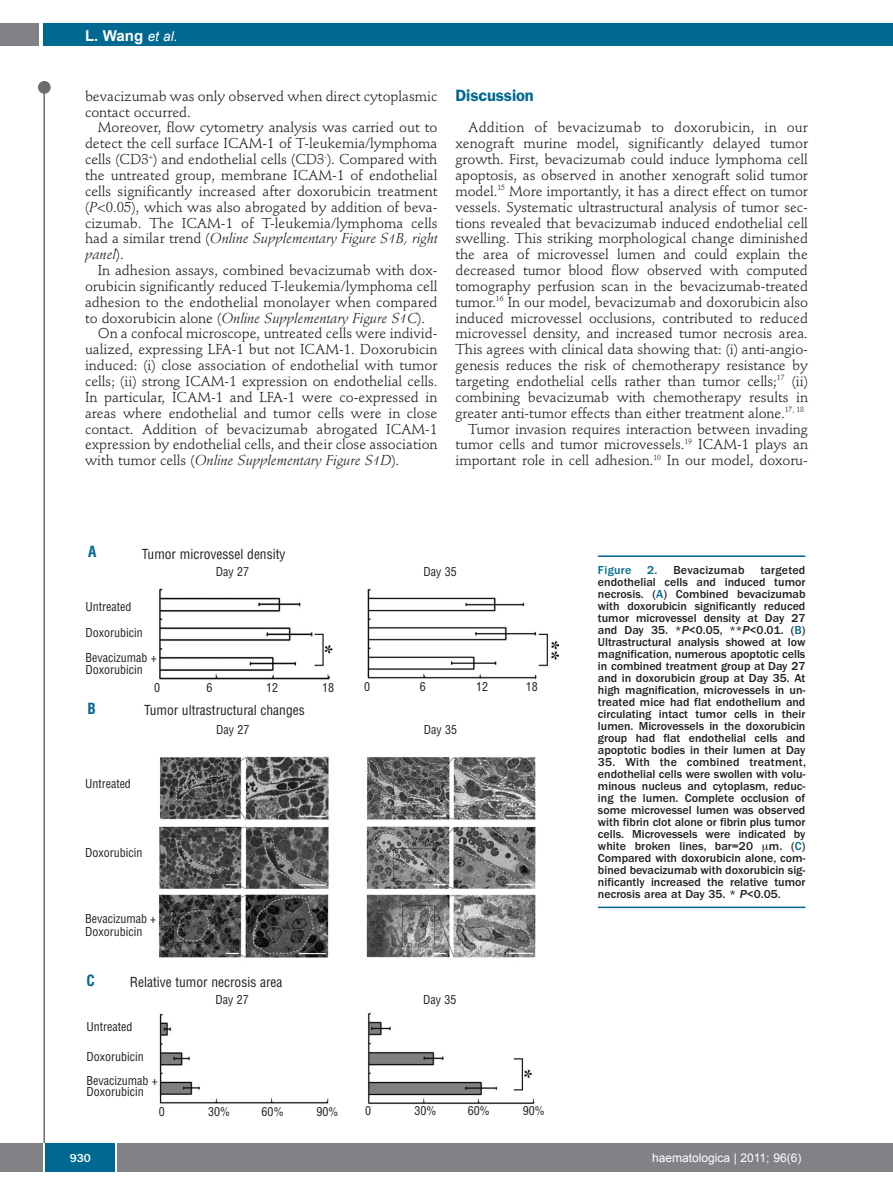
<style>
.page{position:relative;width:893px;height:1191px;background:#fff}
.page>*{position:absolute;margin:0;border:0;box-sizing:border-box;transform-origin:0 0}
.t1{font:600 16.5px "Franklin Gothic";letter-spacing:-.01em;color:#006991}
.t2{font:700 15px "Arial";color:#fff}
.t3{font:700 condensed 15px "Helvetica";color:#006991}
.t4{font:14.25px/15.9px "Stempel Schneidler";letter-spacing:-.005em;color:#231f20}
.t5{font:italic 14.25px "Stempel Schneidler";color:#231f20}
.t6{font:condensed 13.5px "Helvetica";color:#231f20}
.t7{font:500 12px/12px "Franklin Gothic";color:#231f20;text-align:justify}
.t8{font:condensed 12px/25.5px "Helvetica";color:#231f20}
.t9{font:12px "Arial";color:#fff}
.t10{font:500 12px "Franklin Gothic";letter-spacing:.02em;color:#231f20}
.t11{font:500 12px "Franklin Gothic";letter-spacing:.02em;color:#006991}
.t12{font:500 12px "Franklin Gothic";color:#fff}
.s1{font-weight:400;font-style:italic;font-size:13.5px}
.s2{font-style:italic}
.s3{font-style:normal}
.s4{color:#006991}
</style>
<div class="page">
<div style="left:38px;top:81px;width:13px;height:13px;background:#6c6d70;border-radius:50%"></div>
<hr style="left:43px;top:84px;width:2px;height:1061px;background:#6c6d70">
<div style="left:43px;top:23px;width:850px;height:22px;background:#006991"></div>
<div style="left:0;top:23px;width:39px;height:22px;background:#808285"></div>
<div style="left:0;top:1143px;width:893px;height:28px;background:#808285"></div>
<div style="left:45px;top:1143px;width:71px;height:28px;background:#006991"></div>
<hr style="left:43px;top:1143px;width:2px;height:28px;background:#fff">
<svg style="left:116px;top:1143px;width:1px;height:28px"></svg>
<img style="left:159px;top:588px;width:400px;height:517px">
<hr style="left:598px;top:555px;width:207px;height:2px;background:#006991">
<hr style="left:598px;top:906px;width:207px;height:2px;background:#006991">
<p class="t2" style="left:85px;top:27px;width:94px">L. Wang <span class="s1">et al.</span></p>
<p class="t4" style="left:85px;top:89px;width:354px">bevacizumab was only observed when direct cytoplasmic contact occurred.</p>
<p class="t4" style="left:85px;top:121px;width:354px;text-align:justify;text-indent:13px">Moreover, flow cytometry analysis was carried out to detect the cell surface ICAM-1 of T-leukemia/lymphoma cells (CD3<sup>+</sup>) and endothelial cells (CD3<sup>-</sup>). Compared with the untreated group, membrane ICAM-1 of endothelial cells significantly increased after doxorubicin treatment (<span class="s2">P</span>&lt;0.05), which was also abrogated by addition of beva&shy;cizumab. The ICAM-1 of T-leukemia/lymphoma cells had a similar trend (<span class="s2">Online Supplementary Figure S1B, right panel</span>).</p>
<p class="t4" style="left:98px;top:264px;width:341px">In adhesion assays, combined bevacizumab with dox-</p>
<p class="t4" style="left:85px;top:279px;width:354px">orubicin significantly reduced T-leukemia/lymphoma cell</p>
<p class="t4" style="left:85px;top:295px;width:354px">adhesion to the endothelial monolayer when compared</p>
<p class="t5" style="left:85px;top:312px;width:342px"><span class="s3">to doxorubicin alone (</span>Online Supplementary Figure S1C<span class="s3">).</span></p>
<p class="t4" style="left:98px;top:327px;width:341px">On a confocal microscope, untreated cells were individ-</p>
<p class="t4" style="left:85px;top:343px;width:354px">ualized, expressing LFA-1 but not ICAM-1. Doxorubicin</p>
<p class="t4" style="left:85px;top:359px;width:354px">induced: (i) close association of endothelial with tumor</p>
<p class="t4" style="left:85px;top:374px;width:354px">cells; (ii) strong ICAM-1 expression on endothelial cells.</p>
<p class="t4" style="left:85px;top:390px;width:354px">In particular, ICAM-1 and LFA-1 were co-expressed in</p>
<p class="t4" style="left:85px;top:406px;width:354px">areas where endothelial and tumor cells were in close</p>
<p class="t4" style="left:85px;top:422px;width:354px">contact. Addition of bevacizumab abrogated ICAM-1</p>
<p class="t4" style="left:85px;top:438px;width:354px">expression by endothelial cells, and their close association</p>
<p class="t5" style="left:85px;top:454px;width:316px"><span class="s3">with tumor cells (</span>Online Supplementary Figure S1D<span class="s3">).</span></p>
<p class="t1" style="left:455px;top:89px;width:80px">Discussion</p>
<p class="t4" style="left:455px;top:121px;width:354px;text-align:right">Addition of bevacizumab to doxorubicin, in our xenograft murine model, significantly delayed tumor growth. First, bevacizumab could induce lymphoma cell apoptosis, as observed in another xenograft solid tumor model.<sup>15</sup> More importantly, it has a direct effect on tumor vessels. Systematic ultrastructural analysis of tumor sec&shy;tions revealed that bevacizumab induced endothelial cell swelling. This striking morphological change diminished the area of microvessel lumen and could explain the decreased tumor blood flow observed with computed tomography perfusion scan in the bevacizumab-treated tumor.<sup>16</sup> In our model, bevacizumab and doxorubicin also induced microvessel occlusions, contributed to reduced microvessel density, and increased tumor necrosis area.<br>This agrees with clinical data showing that: (i) anti-angio&shy;genesis reduces the risk of chemotherapy resistance by targeting endothelial cells rather than tumor cells;<sup>17</sup> (ii) combining bevacizumab with chemotherapy results in greater anti-tumor effects than either treatment alone.<sup>17,</sup> <sup>18<br></sup>Tumor invasion requires interaction between invading tumor cells and tumor microvessels.<sup>19</sup> ICAM-1 plays an important role in cell adhesion.<sup>10</sup> In our model, doxoru-</p>
<p class="t3" style="left:88px;top:543px;width:10px">A</p>
<p class="t6" style="left:142px;top:546px;width:145px">Tumor microvessel density</p>
<p class="t8" style="left:85px;top:594px;width:73px">Untreated<br>Doxorubicin<br>Bevacizumab +</p>
<p class="t8" style="left:85px;top:657px;width:59px">Doxorubicin</p>
<p class="t8" style="left:216px;top:559px;width:35px">Day 27</p>
<p class="t8" style="left:424px;top:559px;width:35px">Day 35</p>
<p class="t3" style="left:88px;top:699px;width:10px">B</p>
<p class="t8" style="left:154px;top:675px;width:7px">0</p>
<p class="t8" style="left:206px;top:675px;width:7px">6</p>
<p class="t8" style="left:266px;top:675px;width:13px">12</p>
<p class="t8" style="left:322px;top:675px;width:13px">18</p>
<p class="t6" style="left:144px;top:702px;width:162px">Tumor ultrastructural changes</p>
<p class="t8" style="left:364px;top:673px;width:7px">0</p>
<p class="t8" style="left:420px;top:673px;width:7px">6</p>
<p class="t8" style="left:476px;top:673px;width:13px">12</p>
<p class="t8" style="left:526px;top:673px;width:13px">18</p>
<p class="t8" style="left:216px;top:717px;width:35px">Day 27</p>
<p class="t8" style="left:424px;top:717px;width:35px">Day 35</p>
<p class="t8" style="left:85px;top:770px;width:47px">Untreated</p>
<p class="t8" style="left:85px;top:839px;width:59px">Doxorubicin</p>
<p class="t8" style="left:85px;top:911px;width:73px;line-height:13.5px">Bevacizumab +<br>Doxorubicin</p>
<p class="t3" style="left:87px;top:972px;width:10px">C</p>
<p class="t6" style="left:130px;top:974px;width:154px">Relative tumor necrosis area</p>
<p class="t8" style="left:215px;top:987px;width:35px">Day 27</p>
<p class="t8" style="left:423px;top:987px;width:35px">Day 35</p>
<p class="t8" style="left:87px;top:1014px;width:47px">Untreated</p>
<p class="t8" style="left:87px;top:1045px;width:73px;line-height:24px">Doxorubicin<br>Bevacizumab +</p>
<p class="t8" style="left:87px;top:1079px;width:59px">Doxorubicin</p>
<p class="t8" style="left:159px;top:1098px;width:7px">0</p>
<p class="t8" style="left:208px;top:1098px;width:23px">30%</p>
<p class="t8" style="left:262px;top:1098px;width:23px">60%</p>
<p class="t8" style="left:316px;top:1098px;width:23px">90%</p>
<p class="t8" style="left:365px;top:1097px;width:7px">0</p>
<p class="t8" style="left:414px;top:1097px;width:23px">30%</p>
<p class="t8" style="left:468px;top:1097px;width:23px">60%</p>
<p class="t8" style="left:523px;top:1097px;width:23px">90%</p>
<p class="t11" style="left:598px;top:566px;width:35px">Figure</p>
<p class="t10" style="left:647px;top:566px;width:99px"><span class="s4">2.</span> Bevacizumab</p>
<p class="t7" style="left:598px;top:565px;width:209px;text-indent:162px">targeted endothelial cells and induced tumor necrosis. (<span class="s4">A</span>) Combined bevacizumab with doxorubicin significantly reduced tumor microvessel density at Day 27 and Day 35. *<span class="s2">P</span>&lt;0.05, **<span class="s2">P</span>&lt;0.01. (<span class="s4">B</span>)<br>Ultrastructural analysis showed at low magnification, numerous apoptotic cells in combined treatment group at Day 27 and in doxorubicin group at Day 35. At high magnification, microvessels in un&shy;treated mice had flat endothelium and circulating intact tumor cells in their lumen. Microvessels in the doxorubicin group had flat endothelial cells and apoptotic bodies in their lumen at Day</p>
<p class="t7" style="left:598px;top:757px;width:210px">35. With the combined treatment, endothelial cells were swollen with volu&shy;minous nucleus and cytoplasm, reduc&shy;ing the lumen. Complete occlusion of some microvessel lumen was observed with fibrin clot alone or fibrin plus tumor cells. Microvessels were indicated by white broken lines, bar=20</p>
<p class="t7" style="left:598px;top:841px;width:209px;text-indent:171px">m. (<span class="s4">C</span>)<br>Compared with doxorubicin alone, com&shy;bined bevacizumab with doxorubicin sig&shy;nificantly increased the relative tumor necrosis area at Day 35. * <span class="s2">P</span>&lt;0.05.</p>
<p class="t12" style="left:70px;top:1154px;width:23px">930</p>
<p class="t9" style="left:652px;top:1151px;width:151px">haematologica | 2011; 96(6)</p>
</div>
